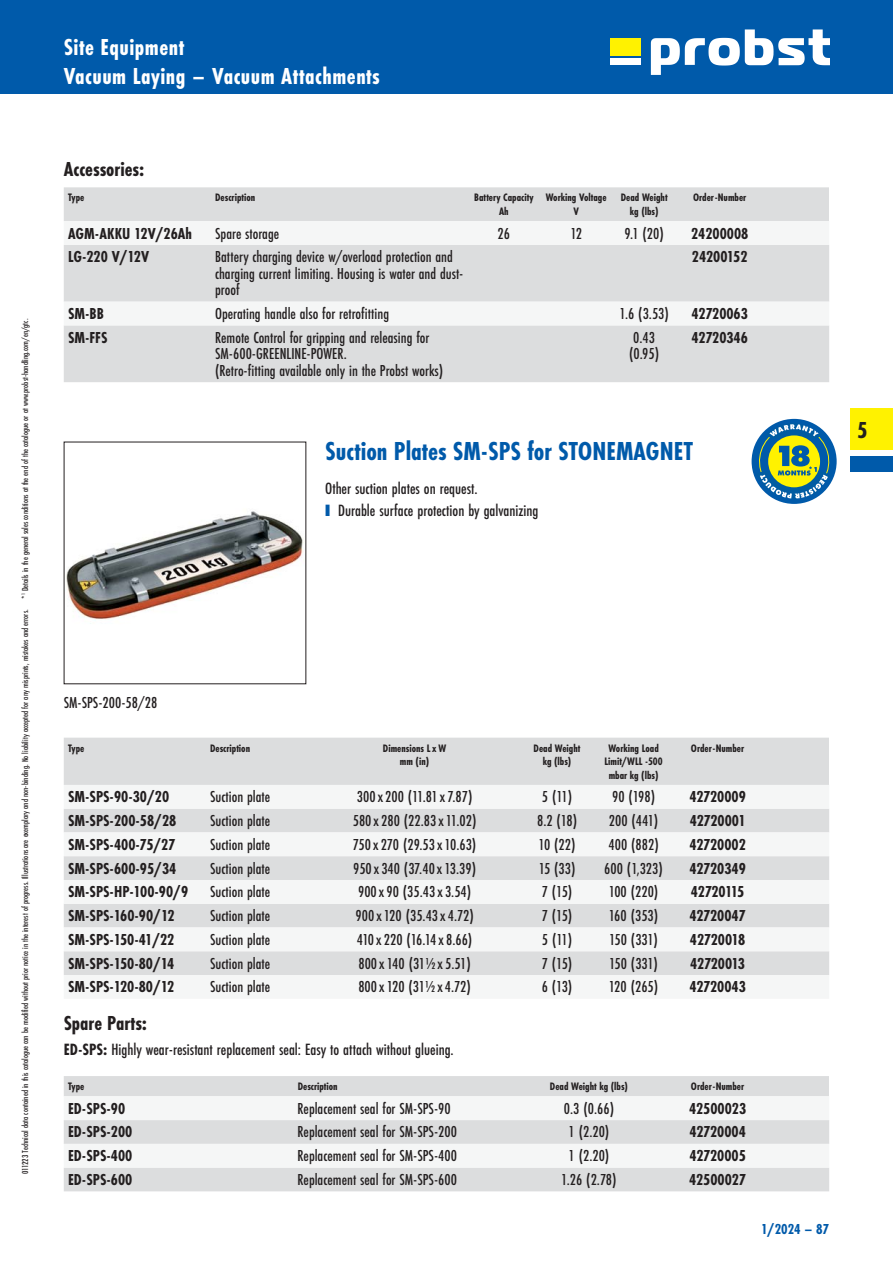
<style>
.page{position:relative;width:893px;height:1263px;background:#fff}
.page>*{position:absolute;margin:0;border:0;box-sizing:border-box;transform-origin:0 0}
.t1{font:700 27px "Futura PT Cond";color:#005aaa}
.t2{font:700 24px/28.5px "Futura PT Cond";letter-spacing:.02em;color:#fff}
.t3{font:700 24px "Futura PT Cond";color:#231f20}
.t4{font:700 21px "Futura PT Cond";color:#231f20}
.t5{font:500 16.95px "Futura PT Cond";color:#231f20}
.t6{font:500 16.5px/16.5px "Futura PT Cond";color:#231f20}
.t7{font:700 16.5px "Futura PT Cond";color:#231f20}
.t8{font:500 16.5px "Futura PT Cond";letter-spacing:-.045em;color:#231f20}
.t9{font:700 16.5px "Futura PT Cond";letter-spacing:-.04em;color:#231f20}
.t10{font:700 15px "Futura PT Cond";color:#005aaa}
.t11{font:700 11.25px/13.5px "Futura PT Cond";color:#231f20;text-align:center}
.t12{font:500 9px "Futura PT Cond";color:#231f20}
.s1{font-family:"Arial";font-weight:400;font-size:24.6px;color:#005aaa}
.s2{font-weight:700}
</style>
<div class="page">
<div style="left:0;top:0;width:893px;height:94px;background:#005aaa"></div>
<div style="left:610px;top:38px;width:31px;height:17px;background:#fff200"></div>
<svg style="left:651px;top:29px;width:178px;height:46px"></svg>
<div style="left:610px;top:58px;width:31px;height:7px;background:#fff"></div>
<div style="left:850px;top:408px;width:43px;height:42px;background:#fff200"></div>
<div style="left:850px;top:456px;width:43px;height:16px;background:#005aaa"></div>
<div style="left:64px;top:187px;width:765px;height:195px;background:#dcddde"></div>
<svg style="left:64px;top:221px;width:765px;height:104px;fill:#dcddde"></svg>
<img style="left:66px;top:511px;width:238px;height:113px">
<div style="left:64px;top:738px;width:765px;height:47px;background:#dcddde"></div>
<svg style="left:64px;top:808px;width:765px;height:167px;fill:#dcddde"></svg>
<div style="left:64px;top:1076px;width:765px;height:115px;background:#dcddde"></div>
<svg style="left:64px;top:1096px;width:765px;height:71px;fill:#f5f6f6"></svg>
<div style="left:752px;top:419px;width:85px;height:85px;background:#005aaa;border-radius:50%"></div>
<svg style="left:755px;top:422px;width:78px;height:78px"></svg>
<p class="t12" style="left:21px;top:1174px;width:856px;rotate:-90deg">011223 Technical data contained in this catalogue can be modified without prior notice in the interest of progress. Illustrations are exemplary and non- binding. No liability accepted for any misprints, mistakes and errors. *<sup>1</sup> Details in the general sales conditions at the end of the catalogue or at www.probst-handling.com/en/gtc.</p>
<h2 class="t2" style="left:64px;top:34px;width:318px">Site Equipment<br>Vacuum Laying – Vacuum Attachments</h2>
<p class="t4" style="left:64px;top:158px;width:82px">Accessories:</p>
<p class="t11" style="left:68px;top:191px;width:18px">Type</p>
<p class="t11" style="left:215px;top:191px;width:42px">Description</p>
<p class="t11" style="left:474px;top:191px;width:61px">Battery Capacity<br>Ah</p>
<p class="t11" style="left:546px;top:191px;width:62px">Working Voltage<br>V</p>
<p class="t11" style="left:621px;top:191px;width:48px">Dead Weight kg (lbs)</p>
<p class="t11" style="left:693px;top:191px;width:55px">Order- Number</p>
<p class="t7" style="left:68px;top:225px;width:125px">AGM- AKKU 12V/ 26Ah</p>
<p class="t6" style="left:215px;top:225px;width:65px">Spare storage</p>
<p class="t6" style="left:498px;top:225px;width:14px">26</p>
<p class="t6" style="left:570px;top:225px;width:13px">12</p>
<p class="t6" style="left:625px;top:225px;width:41px">9.1 (20)</p>
<p class="t7" style="left:691px;top:225px;width:59px">24200008</p>
<p class="t7" style="left:68px;top:249px;width:83px">LG- 220 V/ 12V</p>
<p class="t6" style="left:215px;top:249px;width:250px">Battery charging device w/overload protection and charging current limiting. Housing is water and dust&shy;proof</p>
<p class="t7" style="left:692px;top:249px;width:57px">24200152</p>
<p class="t7" style="left:68px;top:305px;width:37px">SM- BB</p>
<p class="t6" style="left:215px;top:306px;width:175px">Operating handle also for retrofitting</p>
<p class="t6" style="left:619px;top:306px;width:51px">1.6 (3.53)</p>
<p class="t7" style="left:691px;top:305px;width:58px">42720063</p>
<p class="t7" style="left:68px;top:329px;width:41px">SM- FFS</p>
<p class="t6" style="left:215px;top:330px;width:230px">Remote Control for gripping and releasing for<br>SM-600-GREENLINE-POWER.<br>(Retro-fitting available only in the Probst works)</p>
<p class="t6" style="left:629px;top:330px;width:31px">0.43 (0.95)</p>
<p class="t7" style="left:691px;top:329px;width:58px">42720346</p>
<h1 class="t1" style="left:325px;top:437px;width:369px">Suction Plates SM-SPS for STONEMAGNET</h1>
<p class="t5" style="left:325px;top:480px;width:154px">Other suction plates on request.</p>
<p class="t5" style="left:325px;top:501px;width:215px"><span class="s1">■</span> Durable surface protection by galvanizing</p>
<h2 class="t3" style="left:857px;top:418px;width:12px">5</h2>
<p class="t6" style="left:64px;top:695px;width:95px">SM- SPS- 200- 58/28</p>
<p class="t11" style="left:68px;top:741px;width:18px">Type</p>
<p class="t11" style="left:210px;top:741px;width:42px">Description</p>
<p class="t11" style="left:383px;top:741px;width:65px">Dimensions L x W mm (in)</p>
<p class="t11" style="left:534px;top:741px;width:48px">Dead Weight kg (lbs)</p>
<p class="t11" style="left:604px;top:741px;width:60px">Working Load<br>Limit/WLL -500 mbar kg (lbs)</p>
<p class="t11" style="left:691px;top:741px;width:55px">Order- Number</p>
<p class="t7" style="left:68px;top:788px;width:103px">SM- SPS- 90- 30/ 20</p>
<p class="t6" style="left:210px;top:789px;width:62px">Suction plate</p>
<p class="t6" style="left:357px;top:789px;width:117px">300 x 200 (11.81 x 7.87)</p>
<p class="t6" style="left:542px;top:789px;width:32px">5 (11)</p>
<p class="t6" style="left:612px;top:789px;width:45px">90 (198)</p>
<p class="t7" style="left:689px;top:788px;width:58px">42720009</p>
<p class="t7" style="left:68px;top:812px;width:110px">SM- SPS- 200- 58/ 28</p>
<p class="t6" style="left:210px;top:813px;width:62px">Suction plate</p>
<p class="t6" style="left:353px;top:813px;width:125px">580 x 280 (22.83 x 11.02)</p>
<p class="t6" style="left:537px;top:813px;width:41px">8.2 (18)</p>
<p class="t6" style="left:609px;top:813px;width:51px">200 (441)</p>
<p class="t7" style="left:690px;top:812px;width:57px">42720001</p>
<p class="t7" style="left:68px;top:836px;width:109px">SM- SPS- 400- 75/ 27</p>
<p class="t6" style="left:210px;top:837px;width:62px">Suction plate</p>
<p class="t6" style="left:353px;top:837px;width:125px">750 x 270 (29.53 x 10.63)</p>
<p class="t6" style="left:539px;top:837px;width:38px">10 (22)</p>
<p class="t6" style="left:608px;top:837px;width:52px">400 (882)</p>
<p class="t7" style="left:689px;top:836px;width:58px">42720002</p>
<p class="t7" style="left:68px;top:860px;width:110px">SM- SPS- 600- 95/ 34</p>
<p class="t6" style="left:210px;top:860px;width:62px">Suction plate</p>
<p class="t6" style="left:353px;top:860px;width:125px">950 x 340 (37.40 x 13.39)</p>
<p class="t6" style="left:539px;top:860px;width:38px">15 (33)</p>
<p class="t6" style="left:604px;top:860px;width:60px">600 (1,323)</p>
<p class="t7" style="left:689px;top:860px;width:58px">42720349</p>
<p class="t7" style="left:68px;top:884px;width:122px">SM- SPS- HP- 100- 90/ 9</p>
<p class="t6" style="left:210px;top:884px;width:62px">Suction plate</p>
<p class="t6" style="left:358px;top:884px;width:115px">900 x 90 (35.43 x 3.54)</p>
<p class="t6" style="left:542px;top:884px;width:32px">7 (15)</p>
<p class="t6" style="left:609px;top:884px;width:51px">100 (220)</p>
<p class="t9" style="left:691px;top:884px;width:55px">42720115</p>
<p class="t7" style="left:68px;top:907px;width:108px">SM- SPS- 160- 90/ 12</p>
<p class="t6" style="left:210px;top:908px;width:62px">Suction plate</p>
<p class="t6" style="left:355px;top:908px;width:120px">900 x 120 (35.43 x 4.72)</p>
<p class="t6" style="left:542px;top:908px;width:32px">7 (15)</p>
<p class="t6" style="left:609px;top:908px;width:51px">160 (353)</p>
<p class="t7" style="left:689px;top:907px;width:58px">42720047</p>
<p class="t7" style="left:68px;top:931px;width:108px">SM- SPS- 150- 41/ 22</p>
<p class="t6" style="left:210px;top:932px;width:62px">Suction plate</p>
<p class="t8" style="left:357px;top:931px;width:117px">410 x 220 (16.14 x 8.66)</p>
<p class="t6" style="left:542px;top:932px;width:32px">5 (11)</p>
<p class="t6" style="left:609px;top:932px;width:50px">150 (331)</p>
<p class="t7" style="left:690px;top:931px;width:57px">42720018</p>
<p class="t7" style="left:68px;top:955px;width:108px">SM- SPS- 150- 80/ 14</p>
<p class="t6" style="left:210px;top:955px;width:62px">Suction plate</p>
<p class="t6" style="left:358px;top:955px;width:114px">800 x 140 (31½ x 5.51)</p>
<p class="t6" style="left:542px;top:955px;width:32px">7 (15)</p>
<p class="t6" style="left:609px;top:955px;width:50px">150 (331)</p>
<p class="t7" style="left:690px;top:955px;width:57px">42720013</p>
<p class="t7" style="left:68px;top:979px;width:108px">SM- SPS- 120- 80/ 12</p>
<p class="t6" style="left:210px;top:979px;width:62px">Suction plate</p>
<p class="t6" style="left:358px;top:979px;width:114px">800 x 120 (31½ x 4.72)</p>
<p class="t6" style="left:542px;top:979px;width:32px">6 (13)</p>
<p class="t6" style="left:609px;top:979px;width:51px">120 (265)</p>
<p class="t7" style="left:689px;top:979px;width:58px">42720043</p>
<p class="t4" style="left:64px;top:1012px;width:85px">Spare Parts:</p>
<p class="t5" style="left:64px;top:1040px;width:392px"><span class="s2">ED- SPS:</span> Highly wear-resistant replacement seal: Easy to attach without glueing.</p>
<p class="t11" style="left:68px;top:1080px;width:18px">Type</p>
<p class="t11" style="left:298px;top:1080px;width:42px">Description</p>
<p class="t11" style="left:550px;top:1080px;width:80px">Dead Weight kg (lbs)</p>
<p class="t11" style="left:691px;top:1080px;width:55px">Order- Number</p>
<p class="t7" style="left:68px;top:1100px;width:59px">ED- SPS- 90</p>
<p class="t6" style="left:298px;top:1101px;width:155px">Replacement seal for SM-SPS-90</p>
<p class="t6" style="left:564px;top:1101px;width:52px">0.3 (0.66)</p>
<p class="t7" style="left:689px;top:1100px;width:59px">42500023</p>
<p class="t7" style="left:68px;top:1124px;width:66px">ED- SPS- 200</p>
<p class="t6" style="left:298px;top:1124px;width:161px">Replacement seal for SM-SPS-200</p>
<p class="t6" style="left:569px;top:1124px;width:42px">1 (2.20)</p>
<p class="t7" style="left:689px;top:1124px;width:58px">42720004</p>
<p class="t7" style="left:68px;top:1147px;width:66px">ED- SPS- 400</p>
<p class="t6" style="left:298px;top:1148px;width:161px">Replacement seal for SM-SPS-400</p>
<p class="t6" style="left:569px;top:1148px;width:42px">1 (2.20)</p>
<p class="t7" style="left:689px;top:1147px;width:58px">42720005</p>
<p class="t7" style="left:68px;top:1171px;width:66px">ED- SPS- 600</p>
<p class="t6" style="left:298px;top:1172px;width:161px">Replacement seal for SM-SPS-600</p>
<p class="t6" style="left:561px;top:1172px;width:57px">1.26 (2.78)</p>
<p class="t7" style="left:689px;top:1171px;width:59px">42500027</p>
<p class="t10" style="left:761px;top:1221px;width:70px">1/2024 – 87</p>
</div>
